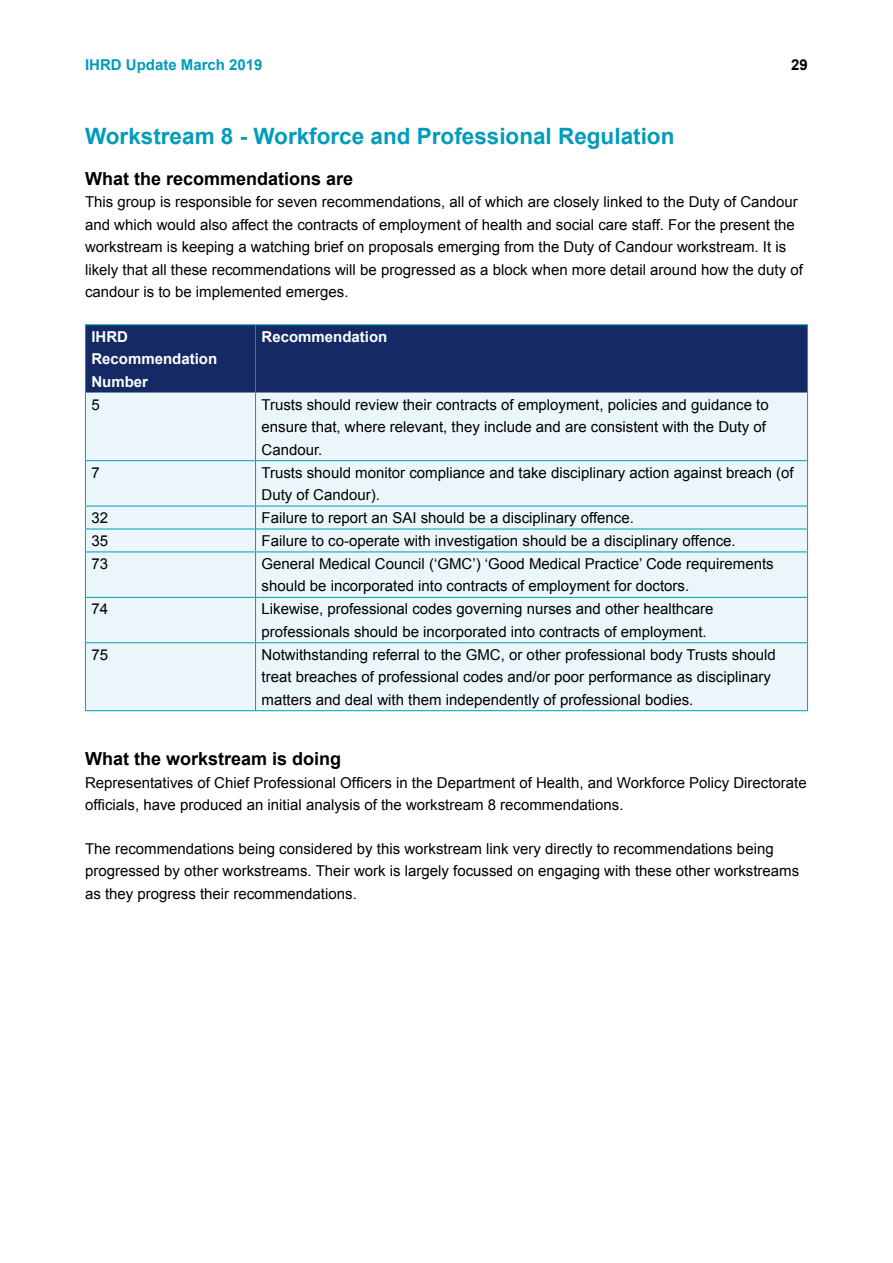
<style>
.page{position:relative;width:893px;height:1263px;background:#fff}
.page>*{position:absolute;margin:0;border:0;box-sizing:border-box;transform-origin:0 0}
.t1{font:700 22.5px "Arial";color:#009cb9}
.t2{font:700 18px "Arial";color:#000}
.t3{font:15px/22.5px "Arial";color:#000}
.t4{font:700 15px/22.5px "Arial";color:#fff}
.t5{font:700 15px "Arial";color:#009cb9}
.t6{font:700 15px "Arial";color:#000}
</style>
<div class="page">
<div style="left:86px;top:325px;width:721px;height:68px;background:#152964"></div>
<div style="left:86px;top:393px;width:721px;height:317px;background:#eaf6fa"></div>
<hr style="left:85px;top:324px;width:171px;height:1px;background:#009cb9">
<hr style="left:85px;top:325px;width:1px;height:68px;background:#009cb9">
<hr style="left:256px;top:324px;width:552px;height:1px;background:#009cb9">
<hr style="left:255px;top:325px;width:1px;height:68px;background:#009cb9">
<hr style="left:807px;top:325px;width:1px;height:68px;background:#009cb9">
<hr style="left:85px;top:393px;width:1px;height:67px;background:#009cb9">
<hr style="left:255px;top:393px;width:1px;height:67px;background:#009cb9">
<hr style="left:807px;top:393px;width:1px;height:67px;background:#009cb9">
<hr style="left:85px;top:460px;width:171px;height:1px;background:#009cb9">
<hr style="left:85px;top:461px;width:1px;height:45px;background:#009cb9">
<hr style="left:256px;top:460px;width:552px;height:1px;background:#009cb9">
<hr style="left:255px;top:461px;width:1px;height:45px;background:#009cb9">
<hr style="left:807px;top:461px;width:1px;height:45px;background:#009cb9">
<hr style="left:85px;top:506px;width:171px;height:1px;background:#009cb9">
<hr style="left:256px;top:506px;width:552px;height:1px;background:#009cb9">
<hr style="left:85px;top:529px;width:171px;height:1px;background:#009cb9">
<svg style="left:85px;top:506px;width:1px;height:45px"></svg>
<hr style="left:256px;top:529px;width:552px;height:1px;background:#009cb9">
<svg style="left:255px;top:506px;width:1px;height:45px"></svg>
<svg style="left:807px;top:506px;width:1px;height:45px"></svg>
<hr style="left:85px;top:551px;width:171px;height:1px;background:#009cb9">
<hr style="left:85px;top:552px;width:1px;height:45px;background:#009cb9">
<hr style="left:256px;top:551px;width:552px;height:1px;background:#009cb9">
<hr style="left:255px;top:552px;width:1px;height:45px;background:#009cb9">
<hr style="left:807px;top:552px;width:1px;height:45px;background:#009cb9">
<hr style="left:85px;top:597px;width:171px;height:1px;background:#009cb9">
<hr style="left:85px;top:598px;width:1px;height:44px;background:#009cb9">
<hr style="left:256px;top:597px;width:552px;height:1px;background:#009cb9">
<hr style="left:255px;top:598px;width:1px;height:44px;background:#009cb9">
<hr style="left:807px;top:598px;width:1px;height:44px;background:#009cb9">
<hr style="left:85px;top:642px;width:171px;height:1px;background:#009cb9">
<hr style="left:85px;top:643px;width:1px;height:67px;background:#009cb9">
<hr style="left:256px;top:642px;width:552px;height:1px;background:#009cb9">
<hr style="left:255px;top:643px;width:1px;height:67px;background:#009cb9">
<hr style="left:807px;top:643px;width:1px;height:67px;background:#009cb9">
<hr style="left:85px;top:710px;width:171px;height:1px;background:#009cb9">
<hr style="left:256px;top:710px;width:552px;height:1px;background:#009cb9">
<p class="t5" style="left:85px;top:54px;width:179px">IHRD Update March 2019</p>
<p class="t6" style="left:791px;top:54px;width:18px">29</p>
<p class="t1" style="left:85px;top:121px;width:591px">Workstream 8 - Workforce and Professional Regulation</p>
<p class="t2" style="left:85px;top:166px;width:270px">What the recommendations are</p>
<p class="t3" style="left:85px;top:191px;width:719px">This group is responsible for seven recommendations, all of which are closely linked to the Duty of Candour and which would also affect the contracts of employment of health and social care staff. For the present the workstream is keeping a watching brief on proposals emerging from the Duty of Candour workstream. It is likely that all these recommendations will be progressed as a block when more detail around how the duty of candour is to be implemented emerges.</p>
<p class="t4" style="left:91px;top:326px;width:127px">IHRD<br>Recommendation<br>Number</p>
<p class="t4" style="left:262px;top:326px;width:127px">Recommendation</p>
<p class="t3" style="left:91px;top:393px;width:10px">5</p>
<p class="t3" style="left:262px;top:393px;width:509px">Trusts should review their contracts of employment, policies and guidance to ensure that, where relevant, they include and are consistent with the Duty of<br>Candour.</p>
<p class="t3" style="left:91px;top:461px;width:10px">7</p>
<p class="t3" style="left:262px;top:461px;width:534px">Trusts should monitor compliance and take disciplinary action against breach (of<br>Duty of Candour).</p>
<p class="t3" style="left:91px;top:507px;width:18px">32</p>
<p class="t3" style="left:262px;top:507px;width:374px">Failure to report an SAI should be a disciplinary offence.</p>
<p class="t3" style="left:91px;top:530px;width:18px">35</p>
<p class="t3" style="left:262px;top:530px;width:476px">Failure to co-operate with investigation should be a disciplinary offence.</p>
<p class="t3" style="left:91px;top:552px;width:18px">73</p>
<p class="t3" style="left:262px;top:552px;width:514px">General Medical Council (‘GMC’) ‘Good Medical Practice’ Code requirements should be incorporated into contracts of employment for doctors.</p>
<p class="t3" style="left:91px;top:598px;width:18px">74</p>
<p class="t3" style="left:262px;top:598px;width:453px">Likewise, professional codes governing nurses and other healthcare professionals should be incorporated into contracts of employment.</p>
<p class="t3" style="left:91px;top:643px;width:18px">75</p>
<p class="t3" style="left:262px;top:643px;width:516px">Notwithstanding referral to the GMC, or other professional body Trusts should treat breaches of professional codes and/or poor performance as disciplinary matters and deal with them independently of professional bodies.</p>
<p class="t2" style="left:85px;top:747px;width:258px">What the workstream is doing</p>
<p class="t3" style="left:85px;top:771px;width:723px">Representatives of Chief Professional Officers in the Department of Health, and Workforce Policy Directorate officials, have produced an initial analysis of the workstream 8 recommendations.</p>
<p class="t3" style="left:85px;top:838px;width:716px">The recommendations being considered by this workstream link very directly to recommendations being progressed by other workstreams. Their work is largely focussed on engaging with these other workstreams as they progress their recommendations.</p>
</div>
